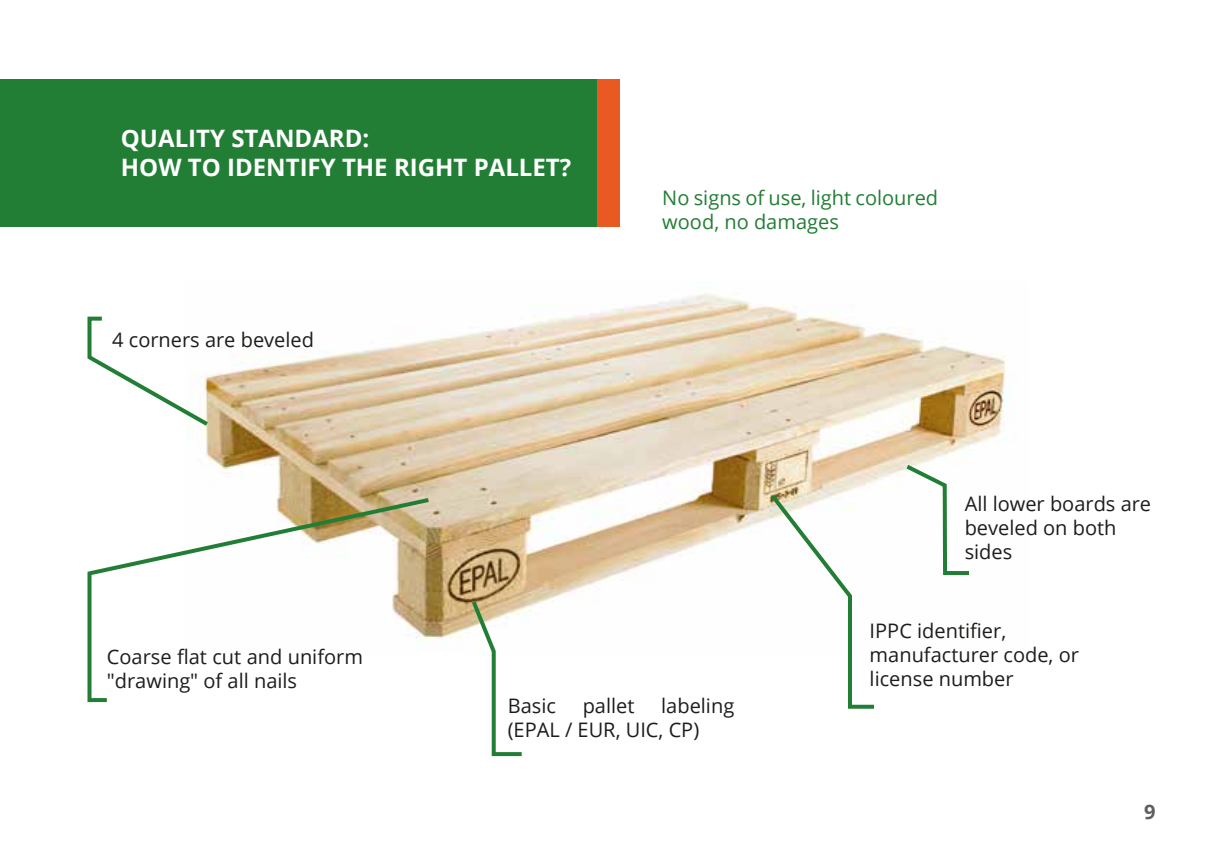
<style>
.page{position:relative;width:1214px;height:862px;background:#fff}
.page>*{position:absolute;margin:0;border:0;box-sizing:border-box;transform-origin:0 0}
.t1{font:700 24px/28.8px "Open Sans";color:#fff}
.t2{font:20px/24px "Open Sans";color:#1d1d1b}
.t3{font:20px/24px "Open Sans";color:#227e35}
.t4{font:700 20px "Open Sans";color:#5e5e5e}
</style>
<div class="page">
<div style="left:0;top:79px;width:611px;height:148px;background:#227e35"></div>
<img style="left:203px;top:293px;width:804px;height:346px">
<svg style="left:87px;top:495px;width:346px;height:208px"></svg>
<svg style="left:468px;top:597px;width:57px;height:160px"></svg>
<svg style="left:767px;top:490px;width:110px;height:219px"></svg>
<svg style="left:901px;top:461px;width:71px;height:116px"></svg>
<svg style="left:87px;top:315px;width:125px;height:114px"></svg>
<div style="left:597px;top:79px;width:23px;height:148px;background:#e95922"></div>
<p class="t1" style="left:121px;top:123px;width:452px">QUALITY STANDARD:<br>HOW TO IDENTIFY THE RIGHT PALLET?</p>
<p class="t2" style="left:112px;top:327px;width:203px">4 corners are beveled</p>
<p class="t2" style="left:107px;top:644px;width:258px">Coarse flat cut and uniform "drawing" of all nails</p>
<p class="t3" style="left:662px;top:185px;width:277px">No signs of use, light coloured wood, no damages</p>
<p class="t2" style="left:964px;top:491px;width:188px">All lower boards are beveled on both sides</p>
<p class="t2" style="left:869px;top:618px;width:211px">IPPC identifier, manufacturer code, or license number</p>
<p class="t2" style="left:507px;top:693px;width:228px;text-indent:153px">labeling (EPAL / EUR, UIC, CP)</p>
<p class="t2" style="left:507px;top:693px;width:50px">Basic</p>
<p class="t2" style="left:582px;top:693px;width:53px">pallet</p>
<p class="t4" style="left:1143px;top:797px;width:13px">9</p>
</div>
